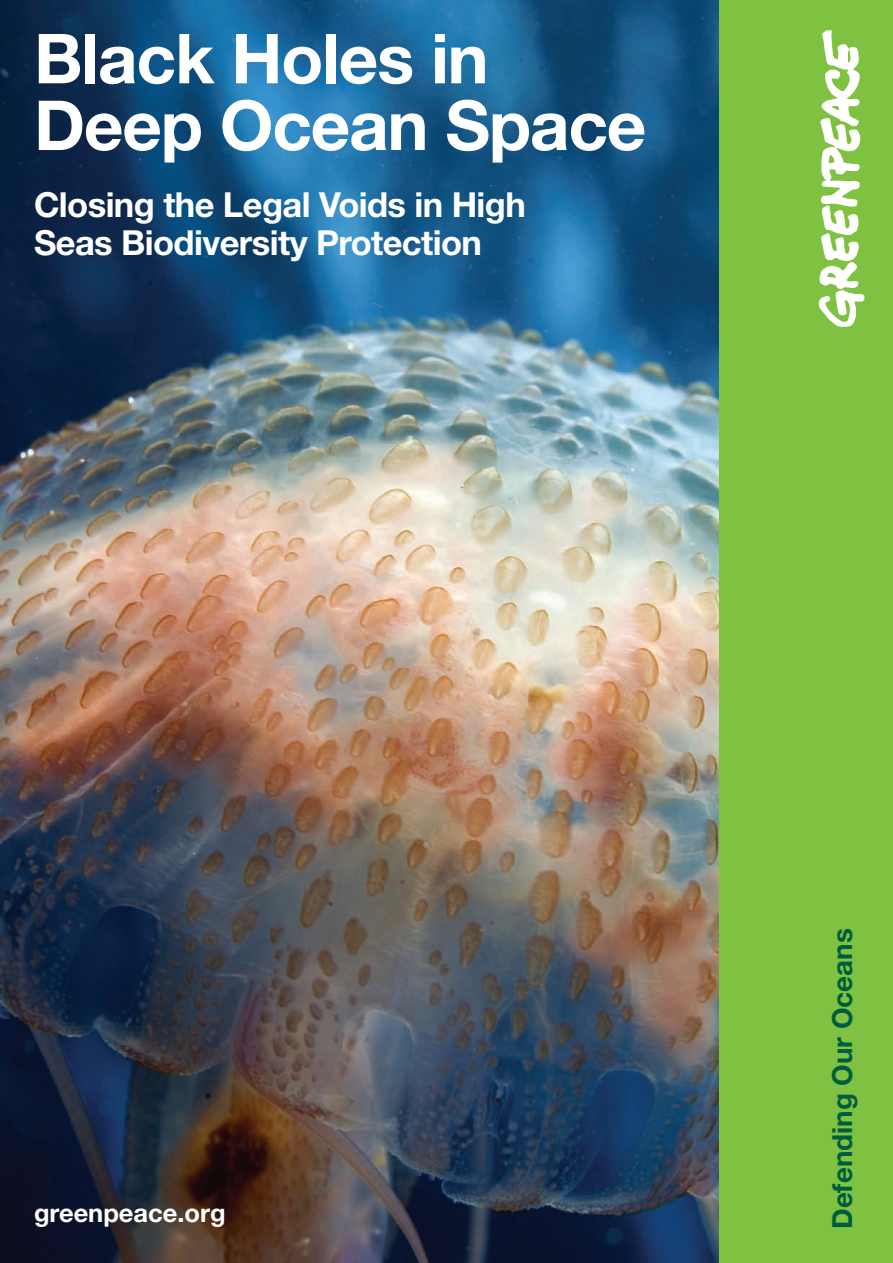
<style>
.page{position:relative;width:893px;height:1263px;background:#fff}
.page>*{position:absolute;margin:0;border:0;box-sizing:border-box;transform-origin:0 0}
.t1{font:700 69px/66.8px "Helvetica Neue";letter-spacing:-.015em;color:#fff}
.t2{font:700 34.5px/38.2px "Helvetica Neue";letter-spacing:-.015em;color:#fff}
.t3{font:700 27.75px "Helvetica Neue";color:#005c3e}
.t4{font:700 25.5px "Helvetica Neue";color:#fff}
</style>
<div class="page">
<img style="left:0;top:0;width:719px;height:1263px">
<div style="left:719px;top:0;width:174px;height:1263px;background:#7fc241"></div>
<svg style="left:819px;top:30px;width:46px;height:297px"></svg>
<h1 class="t1" style="left:34px;top:32px;width:614px">Black Holes in<br>Deep Ocean Space</h1>
<p class="t2" style="left:34px;top:188px;width:493px">Closing the Legal Voids in High<br>Seas Biodiversity Protection</p>
<p class="t4" style="left:34px;top:1204px;width:193px">greenpeace.org</p>
<p class="t3" style="left:832px;top:1229px;width:302px;rotate:-90deg">Defending Our Oceans</p>
</div>
